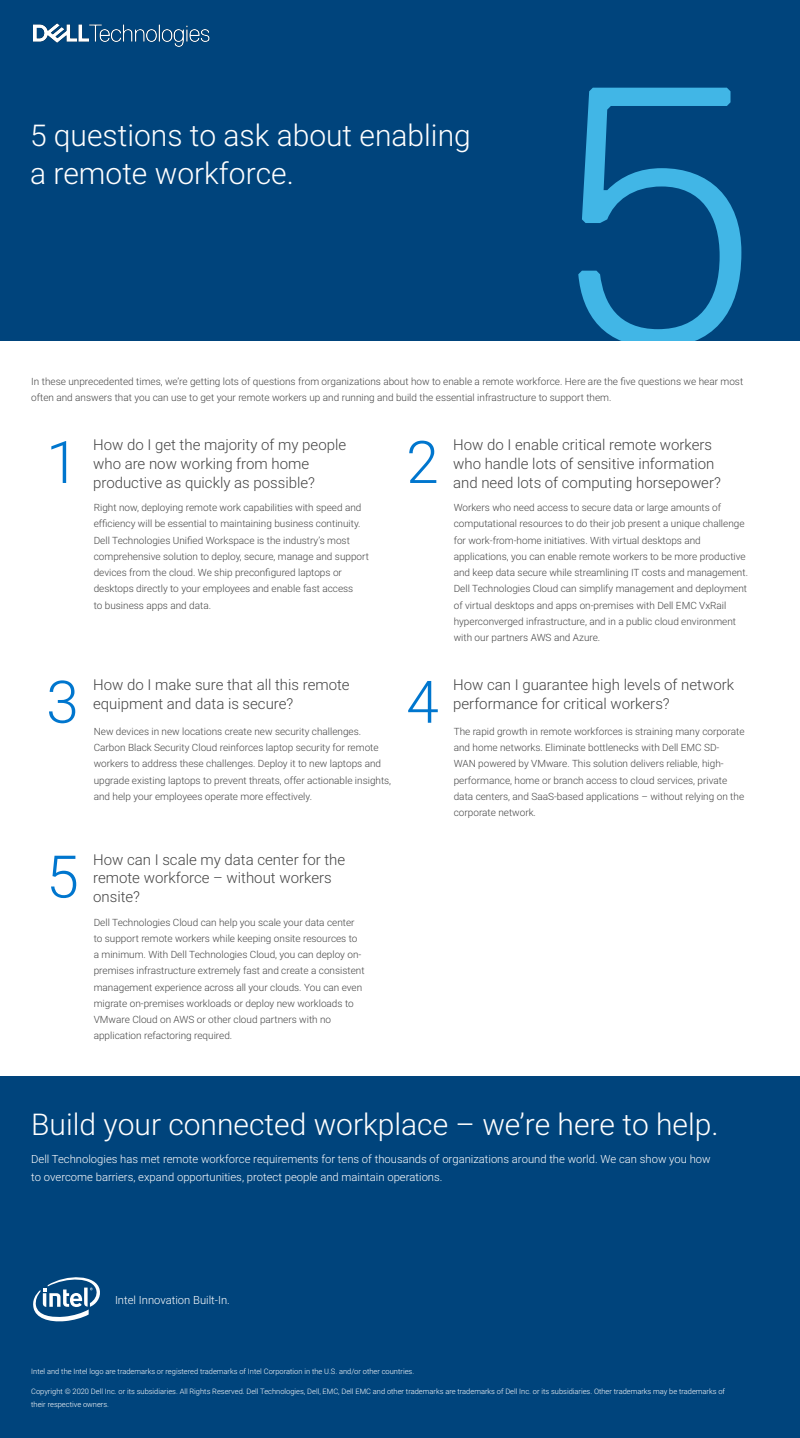
<style>
.page{position:relative;width:800px;height:1438px;background:#00447c}
.page>*{position:absolute;margin:0;border:0;box-sizing:border-box;transform-origin:0 0}
.t1{font:300 365.88px "Dell Replica";color:#41b6e6}
.List_Number{font:300 58.75px "Roboto";color:#0076ce}
.Header_Headline{font:300 30px/37.5px "Roboto";color:#fff}
.Footer_Subhead{font:300 30px "Roboto";color:#fff}
.List_Headline{font:300 15px/18.8px "Roboto";color:#444}
.Footer_Subhead-2{font:300 11.25px/18.8px "Roboto";color:#fff}
.List_Body{font:300 10px/16.2px "Roboto";color:#444}
.Legal{font:300 7.5px/12.5px "Roboto";color:#fff}
</style>
<div class="page">
<div style="left:0;top:341px;width:800px;height:734px;background:#fff"></div>
<svg style="left:33px;top:1277px;width:67px;height:44px"></svg>
<img style="left:33px;top:24px;width:177px;height:23px">
<p class="Header_Headline" style="left:30px;top:115px;width:442px">5 questions to ask about enabling a remote workforce.</p>
<p class="t1" style="left:557px;top:14px;width:205px">5</p>
<p class="List_Body" style="left:31px;top:373px;width:713px">In these unprecedented times, we’re getting lots of questions from organizations about how to enable a remote workforce. Here are the five questions we hear most often and answers that you can use to get your remote workers up and running and build the essential infrastructure to support them.</p>
<p class="List_Number" style="left:46px;top:421px;width:34px">1</p>
<p class="List_Headline" style="left:93px;top:435px;width:255px">How do I get the majority of my people who are now working from home</p>
<p class="List_Headline" style="left:93px;top:472px;width:223px">productive as quickly as possible?</p>
<p class="List_Body" style="left:94px;top:499px;width:277px">Right now, deploying remote work capabilities with speed and efficiency will be essential to maintaining business continuity.<br>Dell Technologies Unified Workspace is the industry’s most comprehensive solution to deploy, secure, manage and support devices from the cloud. We ship preconfigured laptops or desktops directly to your employees and enable fast access<br>to business apps and data.</p>
<p class="List_Number" style="left:46px;top:660px;width:34px">3</p>
<p class="List_Headline" style="left:93px;top:674px;width:258px">How do I make sure that all this remote</p>
<p class="List_Headline" style="left:93px;top:693px;width:202px">equipment and data is secure?</p>
<p class="List_Body" style="left:94px;top:723px;width:299px">New devices in new locations create new security challenges.<br>Carbon Black Security Cloud reinforces laptop security for remote workers to address these challenges. Deploy it to new laptops and upgrade existing laptops to prevent threats, offer actionable insights, and help your employees operate more effectively.</p>
<p class="List_Number" style="left:46px;top:835px;width:34px">5</p>
<p class="List_Headline" style="left:93px;top:849px;width:254px">How can I scale my data center for the remote workforce – without workers</p>
<p class="List_Headline" style="left:93px;top:887px;width:48px">onsite?</p>
<p class="List_Body" style="left:94px;top:913px;width:272px">Dell Technologies Cloud can help you scale your data center to support remote workers while keeping onsite resources to a minimum. With Dell Technologies Cloud, you can deploy on&shy;premises infrastructure extremely fast and create a consistent management experience across all your clouds. You can even migrate on-premises workloads or deploy new workloads to VMware Cloud on AWS or other cloud partners with no application refactoring required.</p>
<p class="List_Number" style="left:406px;top:421px;width:34px">2</p>
<p class="List_Number" style="left:406px;top:660px;width:34px">4</p>
<p class="List_Headline" style="left:453px;top:435px;width:263px">How do I enable critical remote workers who handle lots of sensitive information</p>
<p class="List_Headline" style="left:453px;top:472px;width:269px">and need lots of computing horsepower?</p>
<p class="List_Body" style="left:454px;top:499px;width:296px">Workers who need access to secure data or large amounts of computational resources to do their job present a unique challenge for work-from-home initiatives. With virtual desktops and applications, you can enable remote workers to be more productive and keep data secure while streamlining IT costs and management.<br>Dell Technologies Cloud can simplify management and deployment of virtual desktops and apps on-premises with Dell EMC VxRail hyperconverged infrastructure, and in a public cloud environment with our partners AWS and Azure.</p>
<p class="List_Headline" style="left:453px;top:674px;width:283px">How can I guarantee high levels of network</p>
<p class="List_Headline" style="left:453px;top:693px;width:218px">performance for critical workers?</p>
<p class="List_Body" style="left:454px;top:723px;width:292px">The rapid growth in remote workforces is straining many corporate and home networks. Eliminate bottlenecks with Dell EMC SD-<br>WAN powered by VMware. This solution delivers reliable, high&shy;performance, home or branch access to cloud services, private data centers, and SaaS-based applications – without relying on the corporate network.</p>
<p class="Footer_Subhead" style="left:31px;top:1103px;width:689px">Build your connected workplace – we’re here to help.</p>
<p class="Footer_Subhead-2" style="left:31px;top:1148px;width:681px">Dell Technologies has met remote workforce requirements for tens of thousands of organizations around the world. We can show you how to overcome barriers, expand opportunities, protect people and maintain operations.</p>
<p class="Footer_Subhead-2" style="left:115px;top:1289px;width:116px">Intel Innovation Built-In.</p>
<p class="Legal" style="left:31px;top:1365px;width:384px">Intel and the Intel logo are trademarks or registered trademarks of Intel Corporation in the U.S. and/or other countries.</p>
<p class="Legal" style="left:31px;top:1385px;width:695px">Copyright © 2020 Dell Inc. or its subsidiaries. All Rights Reserved. Dell Technologies, Dell, EMC, Dell EMC and other trademarks are trademarks of Dell Inc. or its subsidiaries. Other trademarks may be trademarks of their respective owners.</p>
</div>
